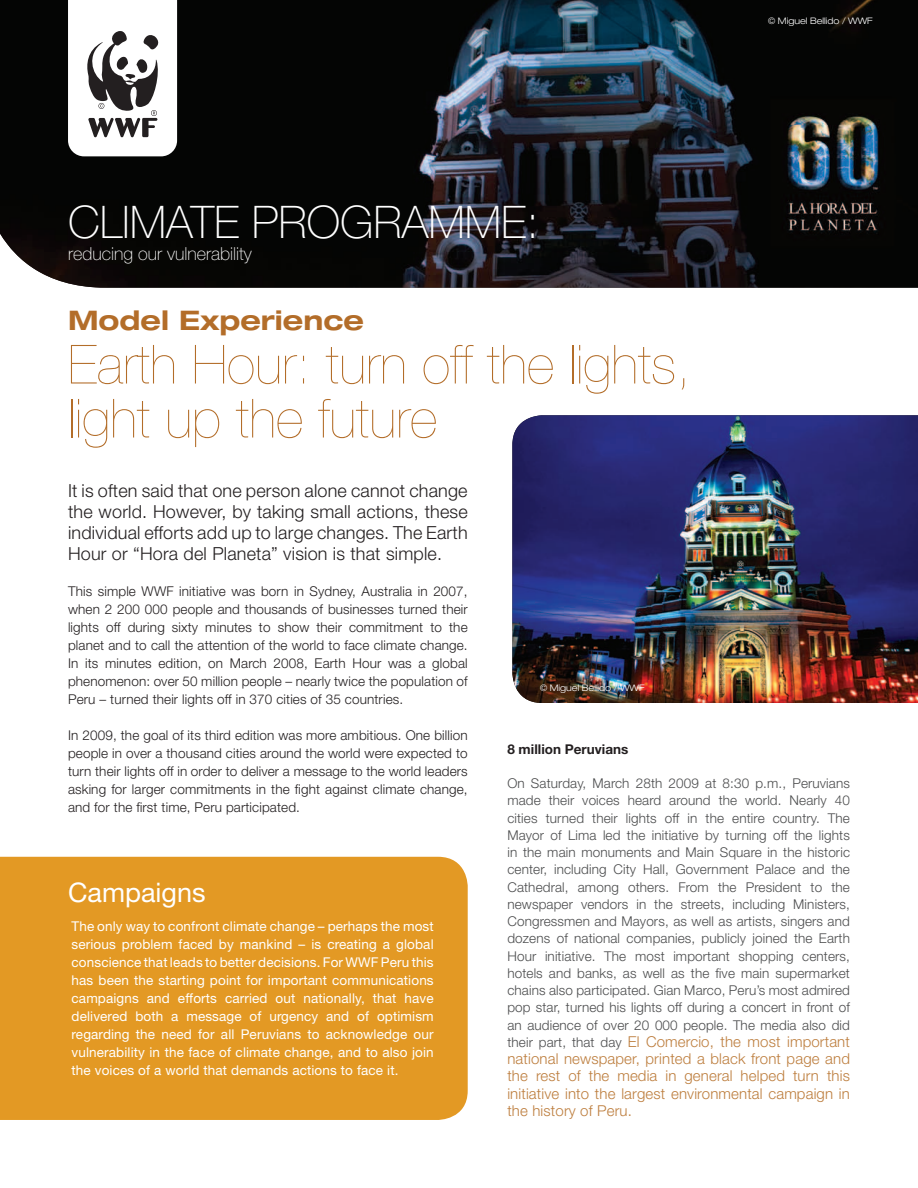
<style>
.page{position:relative;width:918px;height:1188px;background:#fff}
.page>*{position:absolute;margin:0;border:0;box-sizing:border-box;transform-origin:0 0}
.t1{font:200 54px/54px "Helvetica Neue";color:#b36d29}
.t2{font:100 45px "Helvetica Neue";color:#fff}
.t3{font:700 expanded 27px "Helvetica Neue";color:#b36d29}
.t4{font:27px "Helvetica Neue";color:#fff}
.t5{font:300 18px/21px "Helvetica Neue";letter-spacing:.01em;color:#231f20;text-align:justify}
.t6{font:100 18px "Helvetica Neue";color:#fff}
.t7{font:300 15px/17.2px "Helvetica Neue";letter-spacing:.01em;color:#bd7e3e;text-align:justify}
.t8{font:300 13.5px/17.2px "Helvetica Neue";letter-spacing:.01em;color:#4b4c4d;text-align:justify}
.t9{font:300 13.5px/18px "Helvetica Neue";letter-spacing:.01em;color:#231f20;text-align:justify}
.t10{font:13.5px/18px "Helvetica Neue";letter-spacing:.01em;color:#fff;text-align:justify}
.t11{font:700 13.5px "Helvetica Neue";color:#231f20}
.t12{font:300 expanded 9px "Helvetica Neue";color:#fff}
.s1{font-size:13.5px;color:#4b4c4d}
</style>
<div class="page">
<img style="left:0;top:0;width:918px;height:288px">
<img style="left:512px;top:415px;width:406px;height:288px">
<div style="left:0;top:857px;width:468px;height:263px;background:#e39924"></div>
<svg style="left:68px;top:0;width:109px;height:156px"></svg>
<h2 class="t2" style="left:68px;top:196px;width:472px">CLIMATE PROGRAMME:</h2>
<h3 class="t6" style="left:68px;top:243px;width:185px">reducing our vulnerability</h3>
<h3 class="t3" style="left:68px;top:303px;width:297px">Model Experience</h3>
<h1 class="t1" style="left:68px;top:337px;width:625px">Earth Hour: turn off the lights, light up the future</h1>
<p class="t12" style="left:768px;top:15px;width:106px">© Miguel Bellido / WWF</p>
<h3 class="t5" style="left:68px;top:480px;width:401px">It is often said that one person alone cannot change the world. However, by taking small actions, these individual efforts add up to large changes. The Earth Hour or “Hora del Planeta” vision is that simple.</h3>
<p class="t9" style="left:68px;top:582px;width:401px">This simple WWF initiative was born in Sydney, Australia in 2007, when 2 200 000 people and thousands of businesses turned their lights off during sixty minutes to show their commitment to the planet and to call the attention of the world to face climate change.<br>In its minutes edition, on March 2008, Earth Hour was a global phenomenon: over 50 million people – nearly twice the population of Peru – turned their lights off in 370 cities of 35 countries.</p>
<p class="t9" style="left:68px;top:726px;width:401px">In 2009, the goal of its third edition was more ambitious. One billion people in over a thousand cities around the world were expected to turn their lights off in order to deliver a message to the world leaders asking for larger commitments in the fight against climate change, and for the first time, Peru participated.</p>
<h3 class="t4" style="left:68px;top:877px;width:139px">Campaigns</h3>
<p class="t10" style="left:72px;top:917px;width:364px">The only way to confront climate change – perhaps the most serious problem faced by mankind – is creating a global conscience that leads to better decisions. For WWF Peru this has been the starting point for important communications campaigns and efforts carried out nationally, that have delivered both a message of urgency and of optimism regarding the need for all Peruvians to acknowledge our vulnerability in the face of climate change, and to also join the voices of a world that demands actions to face it.</p>
<p class="t12" style="left:540px;top:682px;width:106px">© Miguel Bellido / WWF</p>
<p class="t11" style="left:507px;top:740px;width:122px">8 million Peruvians</p>
<p class="t8" style="left:507px;top:774px;width:344px">On Saturday, March 28th 2009 at 8:30 p.m., Peruvians made their voices heard around the world. Nearly 40 cities turned their lights off in the entire country. The Mayor of Lima led the initiative by turning off the lights in the main monuments and Main Square in the historic center, including City Hall, Government Palace and the Cathedral, among others. From the President to the newspaper vendors in the streets, including Ministers, Congressmen and Mayors, as well as artists, singers and dozens of national companies, publicly joined the Earth Hour initiative. The most important shopping centers, hotels and banks, as well as the five main supermarket chains also participated. Gian Marco, Peru’s most admired pop star, turned his lights off during a concert in front of an audience of over 20 000 people. The media also did</p>
<p class="t7" style="left:507px;top:1033px;width:344px"><span class="s1">their part, that day</span> El Comercio, the most important national newspaper, printed a black front page and the rest of the media in general helped turn this initiative into the largest environmental campaign in the history of Peru.</p>
</div>
